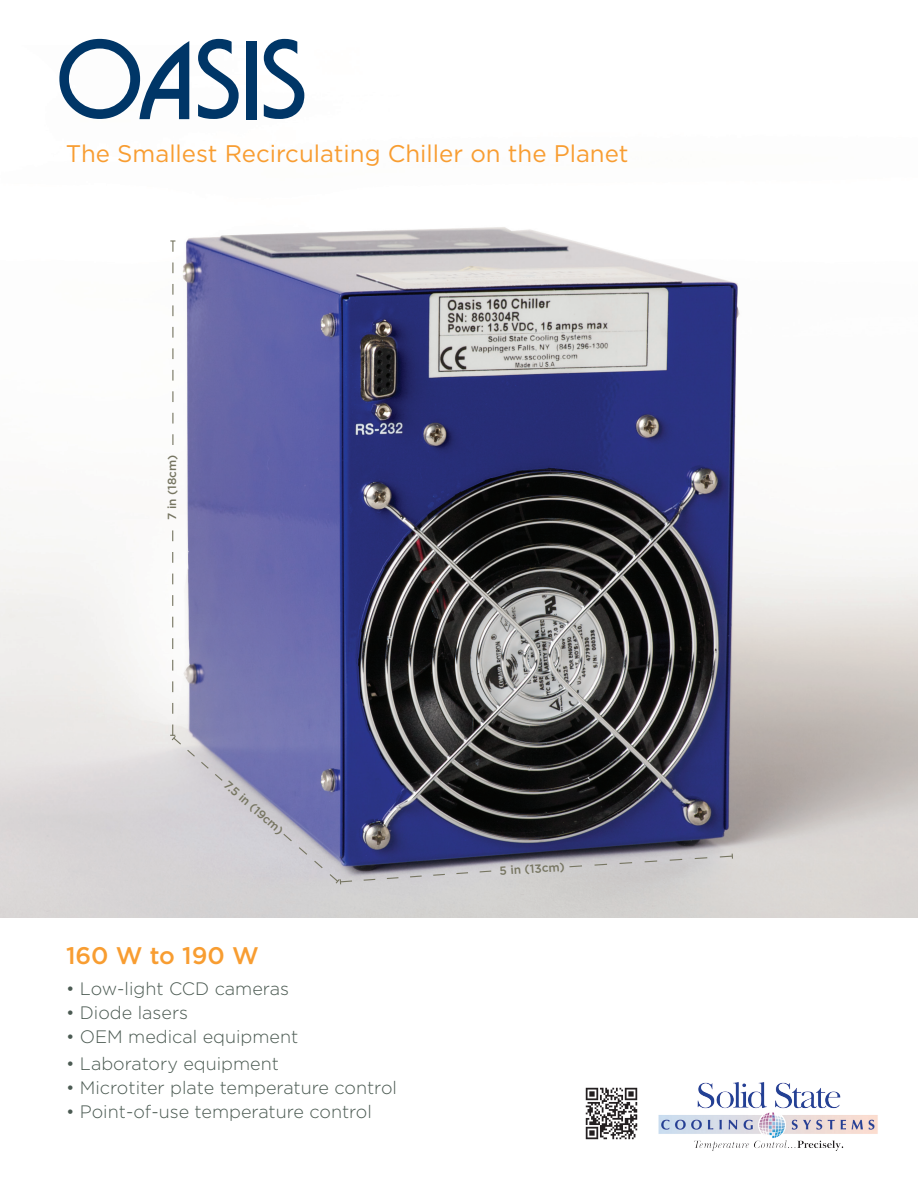
<style>
.page{position:relative;width:918px;height:1188px;background:#fff}
.page>*{position:absolute;margin:0;border:0;box-sizing:border-box;transform-origin:0 0}
.t1{font:24px "Gotham";color:#f89d31}
.t2{font:500 24px "Gotham";color:#f89d31}
.t3{font:300 18px "Gotham";color:#4b5a52}
.t4{font:500 11.7px "Gotham";color:#767561}
</style>
<div class="page">
<img style="left:0;top:46px;width:918px;height:872px">
<svg style="left:59px;top:39px;width:130px;height:80px"></svg>
<svg style="left:198px;top:39px;width:41px;height:80px"></svg>
<div style="left:246px;top:41px;width:10px;height:78px;background:#003667"></div>
<svg style="left:264px;top:39px;width:40px;height:80px"></svg>
<svg style="left:568px;top:854px;width:166px;height:14px;background:#c3c1c3"></svg>
<img style="left:658px;top:1082px;width:220px;height:69px">
<img style="left:585px;top:1087px;width:53px;height:53px">
<svg style="left:170px;top:240px;width:5px;height:205px"></svg>
<svg style="left:170px;top:530px;width:54px;height:252px"></svg>
<svg style="left:282px;top:833px;width:210px;height:52px;background:#7d7e9e"></svg>
<h1 class="t1" style="left:66px;top:140px;width:564px">The Smallest Recirculating Chiller on the Planet</h1>
<p class="t4" style="left:165px;top:520px;width:67px;rotate:-90deg">7 in (18cm)</p>
<p class="t4" style="left:231px;top:777px;width:76px;rotate:42deg">7.5 in (19cm)</p>
<h1 class="t2" style="left:66px;top:942px;width:194px">160 W to 190 W</h1>
<p class="t3" style="left:66px;top:978px;width:224px">• Low-light CCD cameras</p>
<p class="t3" style="left:66px;top:1002px;width:124px">• Diode lasers</p>
<p class="t3" style="left:66px;top:1026px;width:234px">• OEM medical equipment</p>
<p class="t3" style="left:66px;top:1054px;width:215px">• Laboratory equipment</p>
<p class="t3" style="left:66px;top:1077px;width:333px">• Microtiter plate temperature control</p>
<p class="t3" style="left:66px;top:1101px;width:307px">• Point-of-use temperature control</p>
<p class="t4" style="left:499px;top:864px;width:67px;rotate:-4deg">5 in (13cm)</p>
</div>
